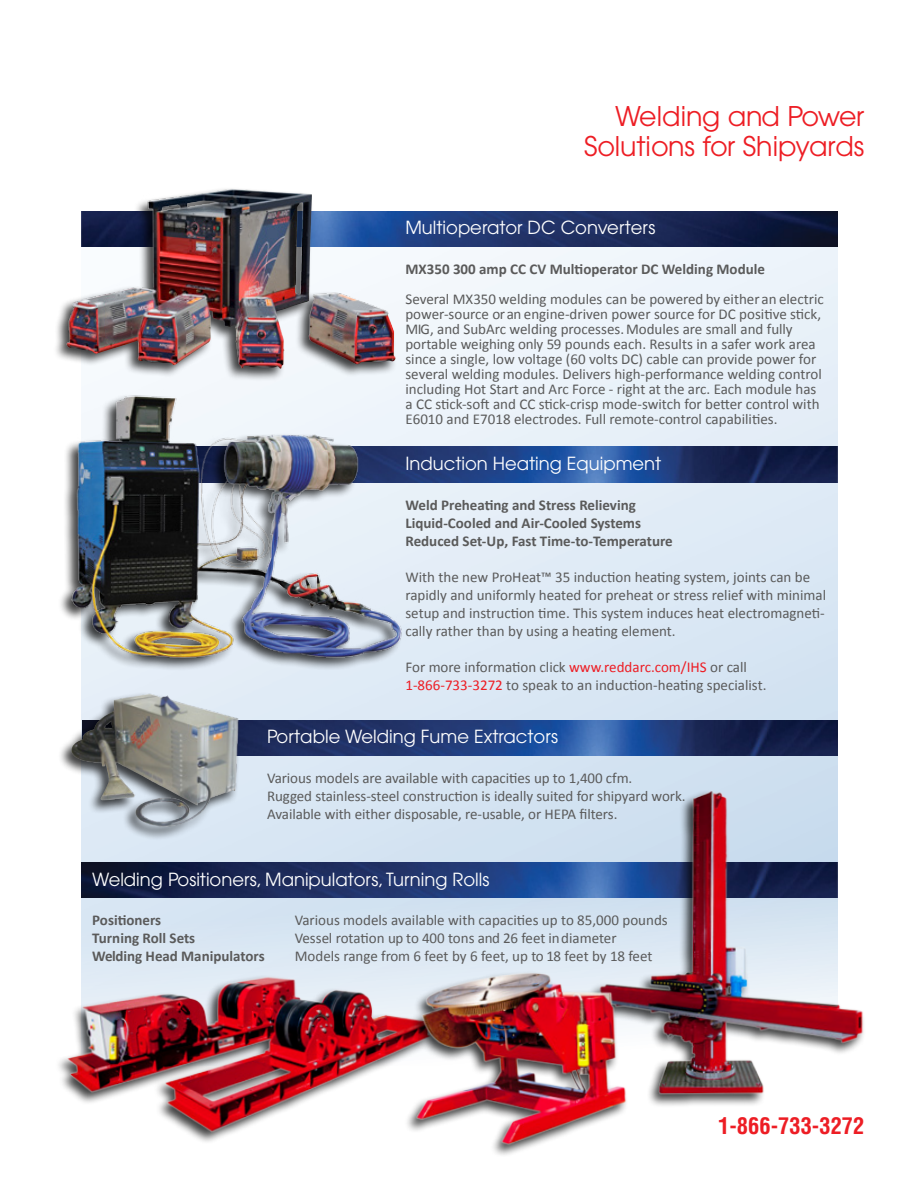
<style>
.page{position:relative;width:918px;height:1188px;background:#fff}
.page>*{position:absolute;margin:0;border:0;box-sizing:border-box;transform-origin:0 0}
.t1{font:27px/30px "Avant Garde";color:#ed1d24;text-align:right}
.t2{font:700 condensed 22.5px "Helvetica";color:#ed1d24}
.t3{font:18px "Avant Garde";color:#fff}
.t4{font:15px/15px "Calibri";color:#5a5a5a}
.t5{font:700 15px/18px "Calibri";color:#5a5a5a}
.s1{color:#ed1d24}
</style>
<div class="page">
<img style="left:81px;top:246px;width:756px;height:725px">
<img style="left:398px;top:211px;width:439px;height:35px">
<img style="left:81px;top:863px;width:484px;height:35px">
<img style="left:64px;top:971px;width:329px;height:166px">
<img style="left:565px;top:783px;width:299px;height:318px">
<img style="left:406px;top:447px;width:431px;height:35px">
<img style="left:60px;top:380px;width:346px;height:293px">
<img style="left:241px;top:720px;width:596px;height:36px">
<div style="left:57px;top:691px;width:184px;height:150px;background:#000;opacity:.75"></div>
<img style="left:71px;top:694px;width:168px;height:133px">
<div style="left:53px;top:188px;width:345px;height:194px;background:#000;opacity:.75"></div>
<img style="left:61px;top:188px;width:251px;height:181px">
<img style="left:393px;top:963px;width:241px;height:192px">
<h1 class="t1" style="left:584px;top:101px;width:282px">Welding and Power<br>Solutions for Shipyards</h1>
<p class="t3" style="left:405px;top:217px;width:251px">Multioperator DC Converters</p>
<p class="t5" style="left:405px;top:260px;width:361px">MX350 300 amp CC CV Multioperator DC Welding Module</p>
<p class="t4" style="left:405px;top:292px;width:420px">Several MX350 welding modules can be powered by either an electric power-source or an engine-driven power source for DC positive stick, MIG, and SubArc welding processes. Modules are small and fully portable weighing only 59 pounds each. Results in a safer work area since a single, low voltage (60 volts DC) cable can provide power for several welding modules. Delivers high-performance welding control including Hot Start and Arc Force - right at the arc. Each module has a CC stick-soft and CC stick-crisp mode-switch for better control with E6010 and E7018 electrodes. Full remote-control capabilities.</p>
<p class="t3" style="left:405px;top:453px;width:257px">Induction Heating Equipment</p>
<p class="t5" style="left:405px;top:496px;width:269px">Weld Preheating and Stress Relieving<br>Liquid-Cooled and Air-Cooled Systems<br>Reduced Set-Up, Fast Time-to-Temperature</p>
<p class="t4" style="left:405px;top:568px;width:422px;line-height:18px">With the new ProHeat™ 35 induction heating system, joints can be rapidly and uniformly heated for preheat or stress relief with minimal setup and instruction time. This system induces heat electromagneti&shy;cally rather than by using a heating element.</p>
<p class="t4" style="left:405px;top:658px;width:363px;line-height:18px">For more information click <span class="s1">www.reddarc.com/IHS</span> or call<br><span class="s1">1-866-733-3272</span> to speak to an induction-heating specialist.</p>
<p class="t3" style="left:267px;top:726px;width:293px">Portable Welding Fume Extractors</p>
<p class="t4" style="left:267px;top:769px;width:420px;line-height:18px">Various models are available with capacities up to 1,400 cfm.<br>Rugged stainless-steel construction is ideally suited for shipyard work.<br>Available with either disposable, re-usable, or HEPA filters.</p>
<p class="t3" style="left:92px;top:868px;width:399px">Welding Positioners, Manipulators, Turning Rolls</p>
<p class="t5" style="left:92px;top:911px;width:71px">Positioners</p>
<p class="t4" style="left:295px;top:913px;width:374px">Various models available with capacities up to 85,000 pounds</p>
<p class="t5" style="left:92px;top:929px;width:105px">Turning Roll Sets</p>
<p class="t4" style="left:295px;top:931px;width:323px">Vessel rotation up to 400 tons and 26 feet in diameter</p>
<p class="t5" style="left:92px;top:947px;width:174px">Welding Head Manipulators</p>
<p class="t4" style="left:295px;top:949px;width:359px">Models range from 6 feet by 6 feet, up to 18 feet by 18 feet</p>
<h2 class="t2" style="left:718px;top:1112px;width:148px">1-866-733-3272</h2>
</div>
